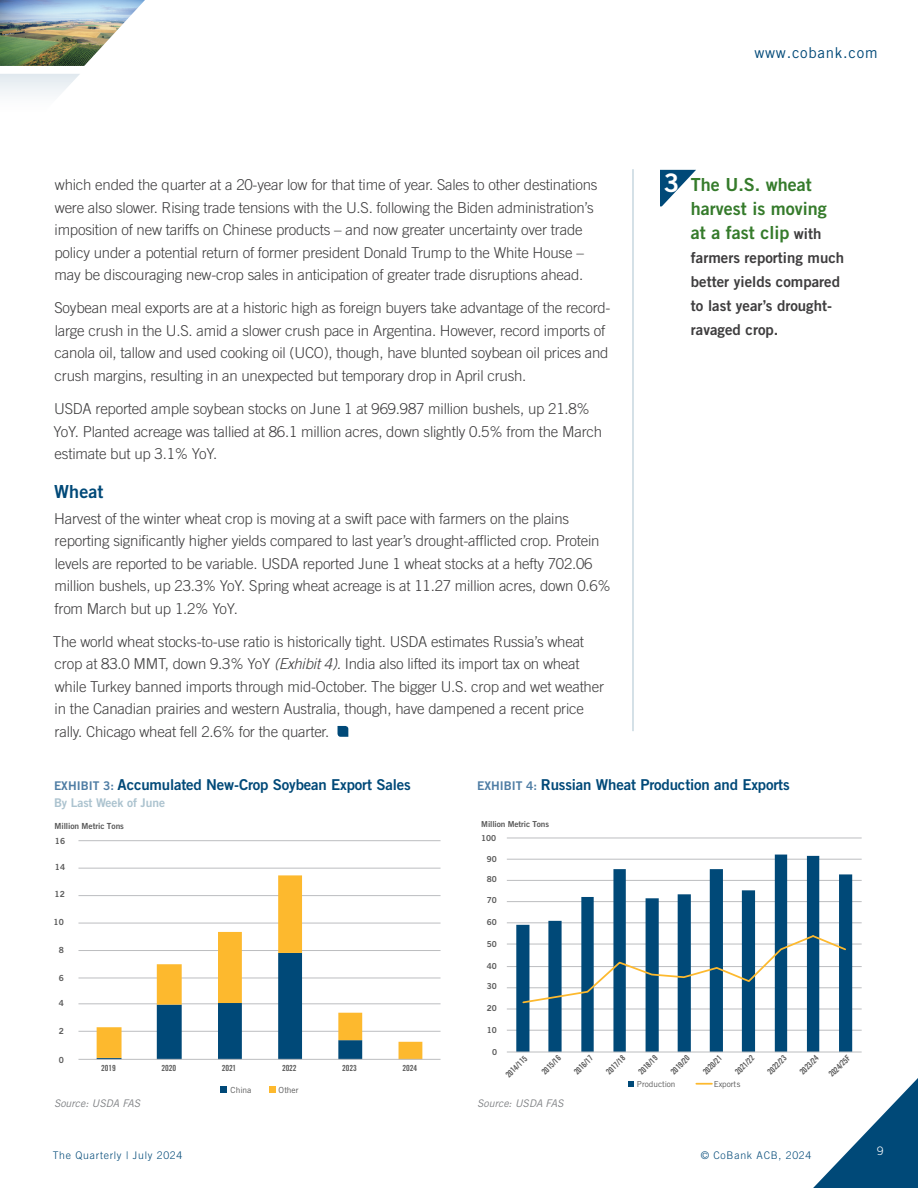
<style>
.page{position:relative;width:918px;height:1188px;background:#fff}
.page>*{position:absolute;margin:0;border:0;box-sizing:border-box;transform-origin:0 0}
.t1{font:18px/24px "Trade Gothic LT Std Bd 2";color:#357b2b}
.t2{font:18px "Trade Gothic LT Std Bd 2";letter-spacing:.005em;color:#004978}
.t3{font:300 15px/22.5px "Trade Gothic LT Std";letter-spacing:-.015em;color:#3e3d3e}
.t4{font:15px "Trade Gothic LT Std Bd 2";letter-spacing:-.01em;color:#004978}
.t5{font:15px/24px "Trade Gothic LT Std Bd 2";color:#3e3d3e}
.t6{font:15px "Trade Gothic LT Std";letter-spacing:.05em;color:#004978}
.t7{font:12px "Trade Gothic LT Std Bd 2";letter-spacing:-.005em;color:#acc3cf}
.t8{font:300 11.7px "Trade Gothic LT Std";color:#fff}
.t9{font:300 10.5px "Trade Gothic LT Std";letter-spacing:.07em;color:#004978}
.t10{font:italic 10.5px "Trade Gothic LT Std";color:#808285}
.t11{font:8.4px "Trade Gothic LT Std Bd 2";letter-spacing:-.01em;color:#595959}
.t12{font:8.4px "Trade Gothic LT Std Bd Cn 20";letter-spacing:-.01em;color:#595959}
.t13{font:8.4px "Trade Gothic LT Std";color:#595959}
.t14{font:8.25px "Trade Gothic LT Std Bd Cn 20";color:#595959}
.t15{font:8.25px "Trade Gothic LT Std Bd 2";letter-spacing:-.01em;color:#595959}
.t16{font:8.25px "Trade Gothic LT Std";color:#595959}
.s1{font-style:italic}
.s2{font-size:25.5px;color:#fff}
.s3{font-size:15px;color:#3e3d3e}
.s4{font-size:12px;color:#4f7da4}
</style>
<div class="page">
<svg style="left:813px;top:1078px;width:105px;height:110px"></svg>
<img style="left:0;top:0;width:145px;height:66px">
<svg style="left:660px;top:170px;width:36px;height:36px"></svg>
<hr style="left:633px;top:169px;width:1px;height:562px;background:#abc3d0">
<svg style="left:338px;top:726px;width:10px;height:11px"></svg>
<hr style="left:78px;top:1031px;width:362px;height:1px;background:#bcbdc0">
<hr style="left:78px;top:1004px;width:362px;height:1px;background:#bcbdc0">
<hr style="left:78px;top:978px;width:362px;height:1px;background:#bcbdc0">
<hr style="left:78px;top:950px;width:362px;height:1px;background:#bcbdc0">
<hr style="left:78px;top:923px;width:362px;height:1px;background:#bcbdc0">
<hr style="left:78px;top:895px;width:362px;height:1px;background:#bcbdc0">
<hr style="left:78px;top:868px;width:362px;height:1px;background:#bcbdc0">
<hr style="left:78px;top:840px;width:362px;height:1px;background:#bcbdc0">
<svg style="left:97px;top:875px;width:325px;height:184px"></svg>
<hr style="left:78px;top:1059px;width:362px;height:1px;background:#bcbdc0">
<svg style="left:221px;top:1087px;width:6px;height:6px"></svg>
<svg style="left:269px;top:1087px;width:6px;height:6px"></svg>
<hr style="left:507px;top:1030px;width:355px;height:1px;background:#bcbdc0">
<hr style="left:507px;top:1009px;width:355px;height:1px;background:#bcbdc0">
<hr style="left:507px;top:988px;width:355px;height:1px;background:#bcbdc0">
<hr style="left:507px;top:966px;width:355px;height:1px;background:#bcbdc0">
<hr style="left:507px;top:944px;width:355px;height:1px;background:#bcbdc0">
<hr style="left:507px;top:923px;width:355px;height:1px;background:#bcbdc0">
<hr style="left:507px;top:901px;width:355px;height:1px;background:#bcbdc0">
<hr style="left:507px;top:880px;width:355px;height:1px;background:#bcbdc0">
<hr style="left:507px;top:859px;width:355px;height:1px;background:#bcbdc0">
<hr style="left:507px;top:838px;width:355px;height:1px;background:#bcbdc0">
<svg style="left:516px;top:855px;width:336px;height:197px"></svg>
<hr style="left:507px;top:1052px;width:355px;height:1px;background:#bcbdc0">
<svg style="left:521px;top:934px;width:327px;height:70px"></svg>
<svg style="left:628px;top:1081px;width:6px;height:6px"></svg>
<svg style="left:696px;top:1083px;width:16px;height:2px"></svg>
<p class="t3" style="left:54px;top:173px;width:545px">which ended the quarter at a 20-year low for that time of year. Sales to other destinations were also slower. Rising trade tensions with the U.S. following the Biden administration’s imposition of new tariffs on Chinese products – and now greater uncertainty over trade policy under a potential return of former president Donald Trump to the White House – may be discouraging new-crop sales in anticipation of greater trade disruptions ahead.</p>
<p class="t3" style="left:54px;top:297px;width:558px">Soybean meal exports are at a historic high as foreign buyers take advantage of the record&shy;large crush in the U.S. amid a slower crush pace in Argentina. However, record imports of canola oil, tallow and used cooking oil (UCO), though, have blunted soybean oil prices and crush margins, resulting in an unexpected but temporary drop in April crush.</p>
<p class="t3" style="left:54px;top:397px;width:550px">USDA reported ample soybean stocks on June 1 at 969.987 million bushels, up 21.8%<br>YoY. Planted acreage was tallied at 86.1 million acres, down slightly 0.5% from the March estimate but up 3.1% YoY.</p>
<p class="t2" style="left:54px;top:480px;width:51px">Wheat</p>
<p class="t3" style="left:54px;top:507px;width:558px">Harvest of the winter wheat crop is moving at a swift pace with farmers on the plains reporting significantly higher yields compared to last year’s drought-afflicted crop. Protein levels are reported to be variable. USDA reported June 1 wheat stocks at a hefty 702.06 million bushels, up 23.3% YoY. Spring wheat acreage is at 11.27 million acres, down 0.6% from March but up 1.2% YoY.</p>
<p class="t3" style="left:53px;top:630px;width:553px">The world wheat stocks-to-use ratio is historically tight. USDA estimates Russia’s wheat crop at 83.0 MMT, down 9.3% YoY <span class="s1">(Exhibit 4).</span> India also lifted its import tax on wheat while Turkey banned imports through mid-October. The bigger U.S. crop and wet weather in the Canadian prairies and western Australia, though, have dampened a recent price rally. Chicago wheat fell 2.6% for the quarter.</p>
<p class="t6" style="left:754px;top:44px;width:125px">www.cobank.com</p>
<p class="t1" style="left:691px;top:173px;width:137px;text-indent:-27px"><span class="s2">3</span> The U.S. wheat harvest is moving at a fast clip <span class="s3">with</span></p>
<p class="t5" style="left:691px;top:246px;width:155px">farmers reporting much better yields compared to last year’s drought&shy;ravaged crop.</p>
<p class="t4" style="left:54px;top:775px;width:358px"><span class="s4">EXHIBIT 3:</span> Accumulated New-Crop Soybean Export Sales</p>
<p class="t7" style="left:54px;top:795px;width:113px">By Last Week of June</p>
<p class="t11" style="left:55px;top:820px;width:71px">Million Metric Tons</p>
<p class="t11" style="left:55px;top:836px;width:12px">16</p>
<p class="t11" style="left:55px;top:862px;width:12px">14</p>
<p class="t11" style="left:54px;top:889px;width:12px">12</p>
<p class="t11" style="left:54px;top:917px;width:12px">10</p>
<p class="t11" style="left:59px;top:945px;width:7px">8</p>
<p class="t11" style="left:59px;top:973px;width:7px">6</p>
<p class="t11" style="left:59px;top:998px;width:7px">4</p>
<p class="t11" style="left:59px;top:1026px;width:7px">2</p>
<p class="t11" style="left:59px;top:1054px;width:7px">0</p>
<p class="t12" style="left:101px;top:1063px;width:16px">2019</p>
<p class="t12" style="left:162px;top:1063px;width:16px">2020</p>
<p class="t12" style="left:222px;top:1063px;width:16px">2021</p>
<p class="t12" style="left:282px;top:1063px;width:16px">2022</p>
<p class="t12" style="left:342px;top:1063px;width:16px">2023</p>
<p class="t12" style="left:403px;top:1063px;width:16px">2024</p>
<p class="t13" style="left:230px;top:1085px;width:22px">China</p>
<p class="t13" style="left:279px;top:1085px;width:22px">Other</p>
<p class="t4" style="left:477px;top:775px;width:314px"><span class="s4">EXHIBIT 4:</span> Russian Wheat Production and Exports</p>
<p class="t15" style="left:481px;top:819px;width:69px">Million Metric Tons</p>
<p class="t15" style="left:481px;top:833px;width:16px">100</p>
<p class="t15" style="left:487px;top:854px;width:11px">90</p>
<p class="t15" style="left:487px;top:874px;width:11px">80</p>
<p class="t15" style="left:487px;top:895px;width:11px">70</p>
<p class="t15" style="left:487px;top:917px;width:11px">60</p>
<p class="t15" style="left:487px;top:939px;width:11px">50</p>
<p class="t15" style="left:487px;top:961px;width:11px">40</p>
<p class="t15" style="left:487px;top:981px;width:11px">30</p>
<p class="t15" style="left:487px;top:1003px;width:11px">20</p>
<p class="t15" style="left:487px;top:1024px;width:11px">10</p>
<p class="t15" style="left:492px;top:1047px;width:7px">0</p>
<p class="t14" style="left:503px;top:1073px;width:28px;rotate:-45deg">2014/115</p>
<p class="t14" style="left:540px;top:1069px;width:25px;rotate:-45deg">2015/16</p>
<p class="t14" style="left:572px;top:1069px;width:25px;rotate:-45deg">2016/17</p>
<p class="t14" style="left:604px;top:1069px;width:25px;rotate:-45deg">2017/18</p>
<p class="t14" style="left:636px;top:1069px;width:25px;rotate:-45deg">2018/19</p>
<p class="t14" style="left:669px;top:1069px;width:25px;rotate:-45deg">2019/20</p>
<p class="t14" style="left:701px;top:1069px;width:25px;rotate:-45deg">2020/21</p>
<p class="t14" style="left:733px;top:1069px;width:25px;rotate:-45deg">2021/22</p>
<p class="t14" style="left:765px;top:1069px;width:25px;rotate:-45deg">2022/23</p>
<p class="t14" style="left:797px;top:1069px;width:25px;rotate:-45deg">2023/24</p>
<p class="t14" style="left:827px;top:1072px;width:28px;rotate:-45deg">2024/25F</p>
<p class="t16" style="left:637px;top:1080px;width:40px">Production</p>
<p class="t16" style="left:714px;top:1080px;width:28px">Exports</p>
<p class="t10" style="left:54px;top:1097px;width:88px">Source: USDA FAS</p>
<p class="t10" style="left:477px;top:1097px;width:88px">Source: USDA FAS</p>
<p class="t9" style="left:53px;top:1149px;width:131px">The Quarterly | July 2024</p>
<p class="t9" style="left:701px;top:1149px;width:112px">© CoBank ACB, 2024</p>
<p class="t8" style="left:877px;top:1144px;width:8px">9</p>
</div>
